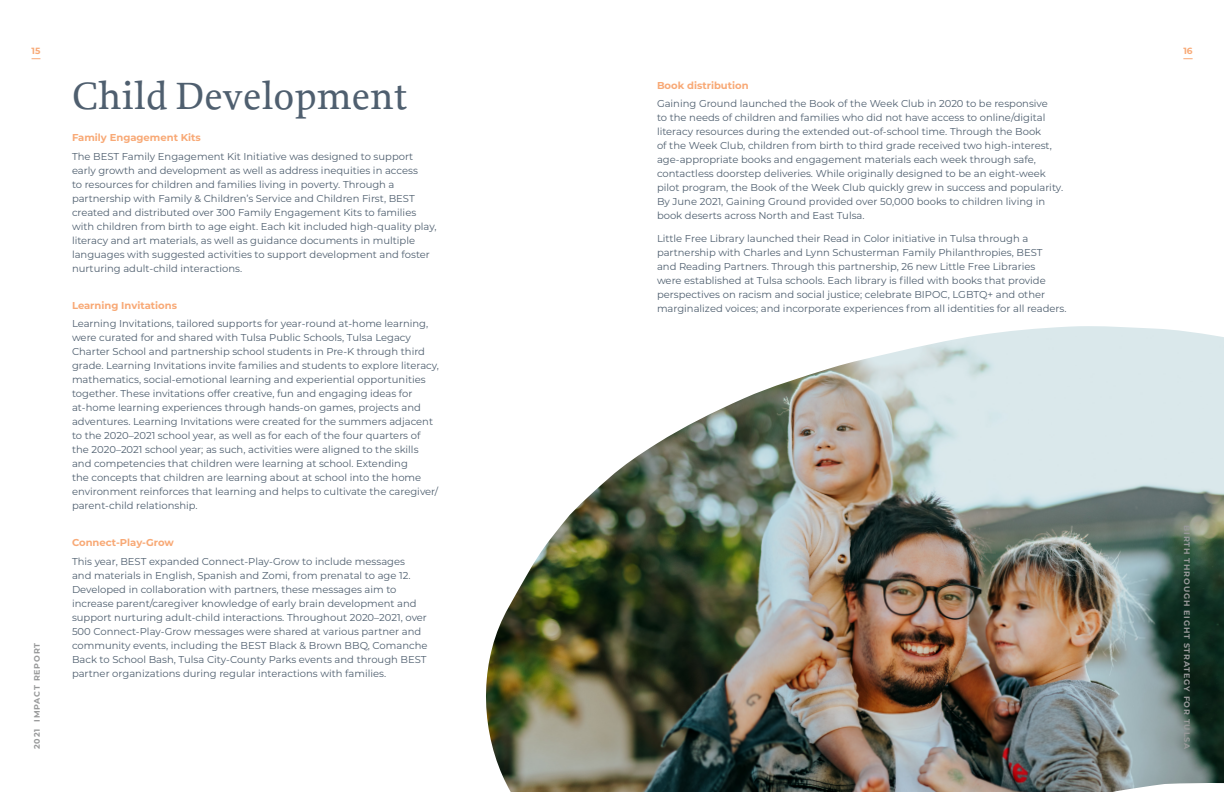
<style>
.page{position:relative;width:1224px;height:792px;background:#fff}
.page>*{position:absolute;margin:0;border:0;box-sizing:border-box;transform-origin:0 0}
.t1{font:500 40px "Proforma";color:#4f5f6f}
.t2{font:10px/14px "Montserrat";color:#4f5f6f}
.section_title{font:700 10px "Montserrat";color:#f8a976}
.t3{font:700 9px "Montserrat";color:#f8a976}
.t4{font:700 8px "Montserrat";letter-spacing:.1em;color:#98999a}
</style>
<div class="page">
<img style="left:486px;top:326px;width:738px;height:466px">
<p class="t3" style="left:32px;top:44px;width:10px">15</p>
<p class="t3" style="left:1183px;top:44px;width:11px">16</p>
<p class="t4" style="left:31px;top:749px;width:108px;rotate:-90deg">2021 IMPACT REPORT</p>
<p class="t1" style="left:72px;top:71px;width:337px">Child Development</p>
<p class="section_title" style="left:72px;top:130px;width:130px">Family Engagement Kits</p>
<p class="t2" style="left:72px;top:149px;width:366px">The BEST Family Engagement Kit Initiative was designed to support early growth and development as well as address inequities in access<br>to resources for children and families living in poverty. Through a partnership with Family &amp; Children’s Service and Children First, BEST created and distributed over 300 Family Engagement Kits to families with children from birth to age eight. Each kit included high-quality play, literacy and art materials, as well as guidance documents in multiple languages with suggested activities to support development and foster nurturing adult-child interactions.</p>
<p class="section_title" style="left:72px;top:298px;width:107px">Learning Invitations</p>
<p class="t2" style="left:72px;top:316px;width:369px">Learning Invitations, tailored supports for year-round at-home learning, were curated for and shared with Tulsa Public Schools, Tulsa Legacy Charter School and partnership school students in Pre-K through third grade. Learning Invitations invite families and students to explore literacy, mathematics, social-emotional learning and experiential opportunities together. These invitations offer creative, fun and engaging ideas for at-home learning experiences through hands-on games, projects and adventures. Learning Invitations were created for the summers adjacent to the 2020–2021 school year, as well as for each of the four quarters of the 2020–2021 school year; as such, activities were aligned to the skills and competencies that children were learning at school. Extending<br>the concepts that children are learning about at school into the home environment reinforces that learning and helps to cultivate the caregiver/ parent-child relationship.</p>
<p class="section_title" style="left:72px;top:535px;width:103px">Connect-Play-Grow</p>
<p class="t2" style="left:72px;top:554px;width:357px">This year, BEST expanded Connect-Play-Grow to include messages<br>and materials in English, Spanish and Zomi, from prenatal to age 12.<br>Developed in collaboration with partners, these messages aim to increase parent/caregiver knowledge of early brain development and support nurturing adult-child interactions. Throughout 2020–2021, over 500 Connect-Play-Grow messages were shared at various partner and community events, including the BEST Black &amp; Brown BBQ, Comanche Back to School Bash, Tulsa City-County Parks events and through BEST partner organizations during regular interactions with families.</p>
<p class="section_title" style="left:657px;top:78px;width:93px">Book distribution</p>
<p class="t2" style="left:657px;top:96px;width:408px">Gaining Ground launched the Book of the Week Club in 2020 to be responsive<br>to the needs of children and families who did not have access to online/digital literacy resources during the extended out-of-school time. Through the Book<br>of the Week Club, children from birth to third grade received two high-interest, age-appropriate books and engagement materials each week through safe, contactless doorstep deliveries. While originally designed to be an eight-week pilot program, the Book of the Week Club quickly grew in success and popularity.<br>By June 2021, Gaining Ground provided over 50,000 books to children living in book deserts across North and East Tulsa.</p>
<p class="t2" style="left:657px;top:231px;width:411px">Little Free Library launched their Read in Color initiative in Tulsa through a partnership with Charles and Lynn Schusterman Family Philanthropies, BEST<br>and Reading Partners. Through this partnership, 26 new Little Free Libraries<br>were established at Tulsa schools. Each library is filled with books that provide perspectives on racism and social justice; celebrate BIPOC, LGBTQ+ and other marginalized voices; and incorporate experiences from all identities for all readers.</p>
<p class="t4" style="left:1193px;top:525px;width:226px;rotate:90deg">BIRTH THROUGH EIGHT STRATEGY FOR TULSA</p>
</div>
